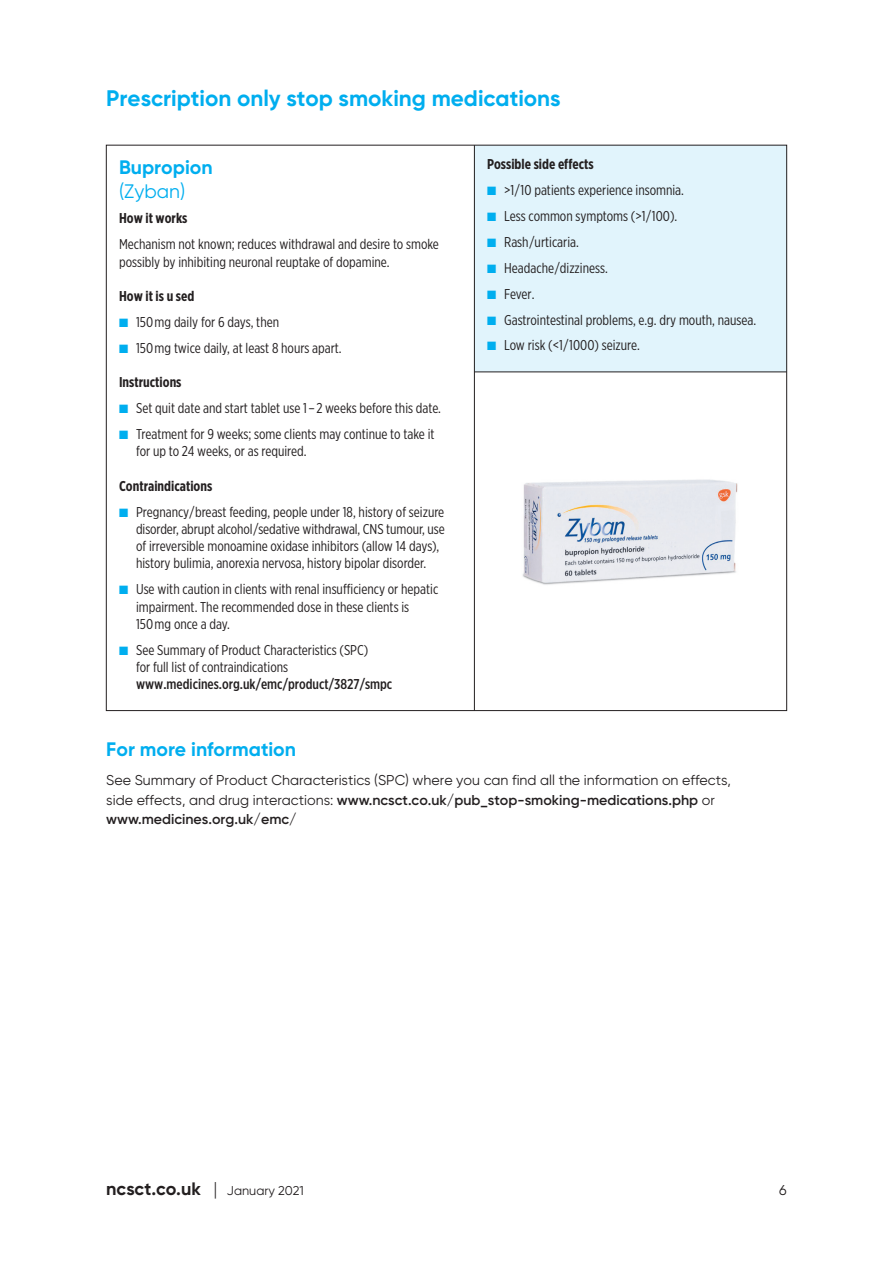
<style>
.page{position:relative;width:893px;height:1263px;background:#fff}
.page>*{position:absolute;margin:0;border:0;box-sizing:border-box;transform-origin:0 0}
.t1{font:700 22.5px "Gilroy";color:#00aeef}
.t2{font:700 19.5px "Gilroy";color:#00aeef}
.t3{font:19.5px "Gilroy";color:#00aeef}
.t4{font:700 18px "Gilroy";letter-spacing:.005em;color:#231f20}
.t5{font:14.25px/17.2px "Gotham X Narrow";color:#231f20}
.t6{font:14.25px/19.5px "Gilroy";color:#231f20}
.t7{font:700 14.25px "Gotham X Narrow";color:#231f20}
.t8{font:500 14.25px "Gotham X Narrow";color:#231f20}
.s1{color:#00aeef}
.s2{font-weight:600}
.s3{font-weight:300}
.s4{font-weight:400;font-size:12.75px}
</style>
<div class="page">
<img style="left:473px;top:399px;width:265px;height:264px">
<div style="left:474px;top:145px;width:313px;height:227px;background:#e1f4fc"></div>
<hr style="left:474px;top:145px;width:1px;height:565px;background:#231f20">
<hr style="left:474px;top:371px;width:313px;height:1px;background:#231f20">
<h1 class="t1" style="left:106px;top:90px;width:456px">Prescription only stop smoking medications</h1>
<h2 class="t2" style="left:119px;top:160px;width:95px">Bupropion</h2>
<h2 class="t3" style="left:119px;top:184px;width:68px">(Zyban)</h2>
<p class="t7" style="left:119px;top:213px;width:70px">How it works</p>
<p class="t5" style="left:119px;top:237px;width:321px">Mechanism not known; reduces withdrawal and desire to smoke possibly by inhibiting neuronal reuptake of dopamine.</p>
<p class="t7" style="left:119px;top:290px;width:77px">How it is u sed</p>
<p class="t5" style="left:119px;top:314px;width:162px"><span class="s1">■</span> 150mg daily for 6 days, then</p>
<p class="t5" style="left:119px;top:340px;width:224px"><span class="s1">■</span> 150mg twice daily, at least 8 hours apart.</p>
<p class="t7" style="left:119px;top:376px;width:64px">Instructions</p>
<p class="t5" style="left:119px;top:401px;width:323px"><span class="s1">■</span> Set quit date and start tablet use 1–2 weeks before this date.</p>
<p class="t5" style="left:136px;top:427px;width:300px;text-indent:-17px"><span class="s1">■</span> Treatment for 9 weeks; some clients may continue to take it for up to 24 weeks, or as required.</p>
<p class="t7" style="left:119px;top:480px;width:95px">Contraindications</p>
<p class="t5" style="left:136px;top:504px;width:310px;text-indent:-17px"><span class="s1">■</span> Pregnancy/breast feeding, people under 18, history of seizure disorder, abrupt alcohol/sedative withdrawal, CNS tumour, use of irreversible monoamine oxidase inhibitors (allow 14 days), history bulimia, anorexia nervosa, history bipolar disorder.</p>
<p class="t5" style="left:136px;top:582px;width:304px;text-indent:-17px"><span class="s1">■</span> Use with caution in clients with renal insufficiency or hepatic impairment. The recommended dose in these clients is<br>150mg once a day.</p>
<p class="t5" style="left:136px;top:642px;width:234px;text-indent:-17px"><span class="s1">■</span> See Summary of Product Characteristics (SPC) for full list of contraindications</p>
<p class="t8" style="left:136px;top:678px;width:258px">www.medicines.org.uk/emc/product/3827/smpc</p>
<p class="t7" style="left:487px;top:158px;width:108px">Possible side effects</p>
<p class="t5" style="left:487px;top:183px;width:198px"><span class="s1">■</span> &gt;1/10 patients experience insomnia.</p>
<p class="t5" style="left:487px;top:209px;width:192px"><span class="s1">■</span> Less common symptoms (&gt;1/100).</p>
<p class="t5" style="left:487px;top:234px;width:93px"><span class="s1">■</span> Rash/urticaria.</p>
<p class="t5" style="left:487px;top:260px;width:122px"><span class="s1">■</span> Headache/dizziness.</p>
<p class="t5" style="left:487px;top:286px;width:49px"><span class="s1">■</span> Fever.</p>
<p class="t5" style="left:487px;top:312px;width:271px"><span class="s1">■</span> Gastrointestinal problems, e.g. dry mouth, nausea.</p>
<p class="t5" style="left:487px;top:338px;width:154px"><span class="s1">■</span> Low risk (&lt;1/1000) seizure.</p>
<h2 class="t2" style="left:106px;top:742px;width:191px">For more information</h2>
<p class="t6" style="left:106px;top:772px;width:626px">See Summary of Product Characteristics (SPC) where you can find all the information on effects, side effects, and drug interactions: <span class="s2">www.ncsct.co.uk/pub_stop-smoking-medications.php</span> or <span class="s2">www.medicines.org.uk/emc/</span></p>
<p class="t4" style="left:106px;top:1182px;width:199px">ncsct.co.uk <span class="s3">|</span> <span class="s4">January 2021</span></p>
<p class="t6" style="left:779px;top:1182px;width:9px">6</p>
</div>
